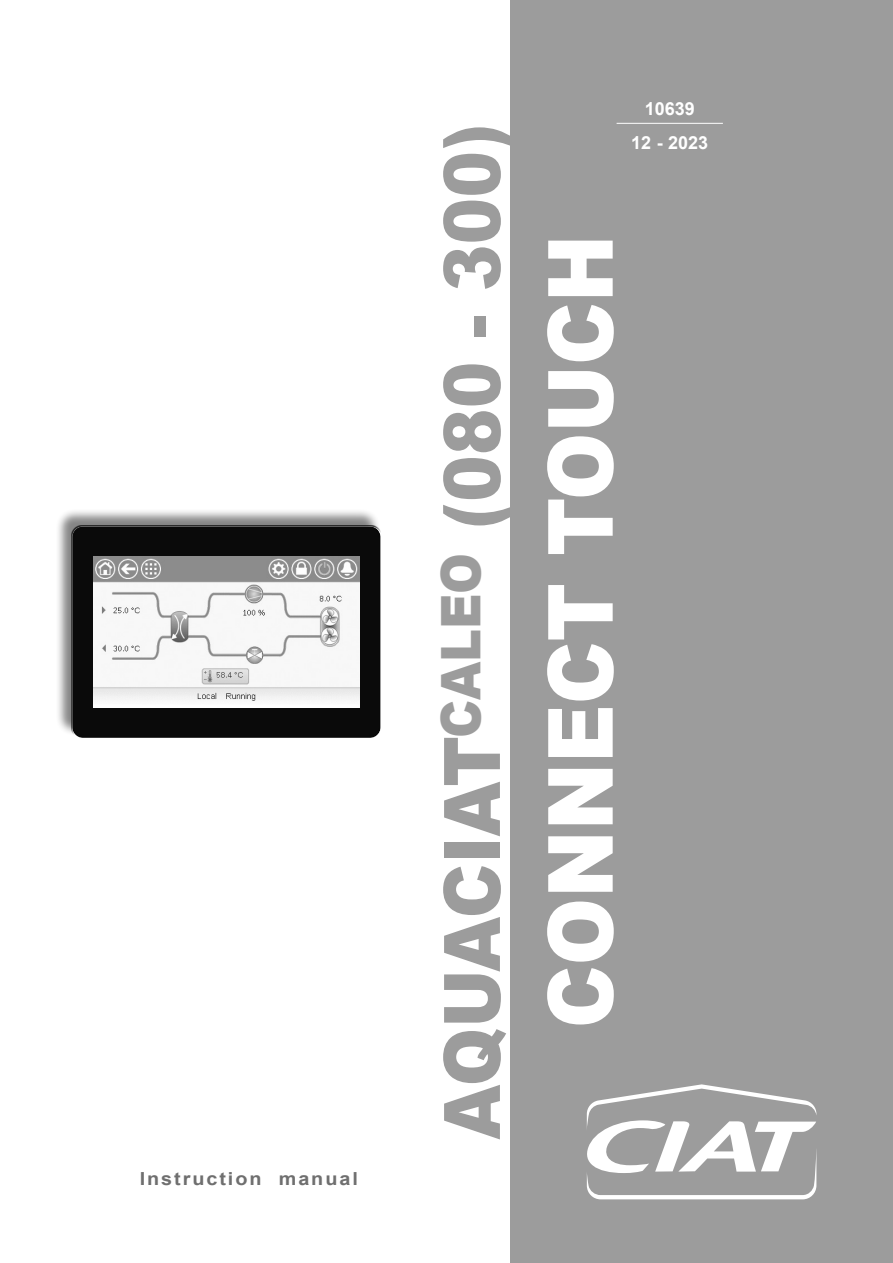
<style>
.page{position:relative;width:893px;height:1263px;background:#fff}
.page>*{position:absolute;margin:0;border:0;box-sizing:border-box;transform-origin:0 0}
.t1{font:900 90px "Arial";color:#fff;scale:.9 1}
.t2{font:900 78px "Arial";color:#9c9c9c;scale:.9 1}
.t3{font:700 18px "Arial";letter-spacing:.1em;color:#6f6f6f;scale:1.1 1}
.t4{font:700 18px "Arial";color:#fff}
</style>
<div class="page">
<div style="left:510px;top:0;width:383px;height:1263px;background:#9c9c9c"></div>
<svg style="left:587px;top:1084px;width:229px;height:115px"></svg>
<hr style="left:617px;top:123px;width:106px;height:1px;background:#fff">
<div style="left:56px;top:509px;width:324px;height:227px;background:#000;opacity:.48"></div>
<div style="left:71px;top:525px;width:309px;height:208px;background:#fff;opacity:.75"></div>
<div style="left:72px;top:530px;width:310px;height:209px;background:#0a0a0a"></div>
<img style="left:93px;top:557px;width:266px;height:150px">
<p class="t3" style="left:140px;top:1165px;width:200px">Instruction manual</p>
<p class="t2" style="left:415px;top:1139px;width:1130px;rotate:-90deg">AQUACIAT<sup>CALEO</sup> (080 - 300)</p>
<p class="t4" style="left:645px;top:96px;width:52px">10639</p>
<p class="t4" style="left:631px;top:130px;width:79px">12 - 2023</p>
<p class="t1" style="left:515px;top:1028px;width:883px;rotate:-90deg">CONNECT TOUCH</p>
</div>
